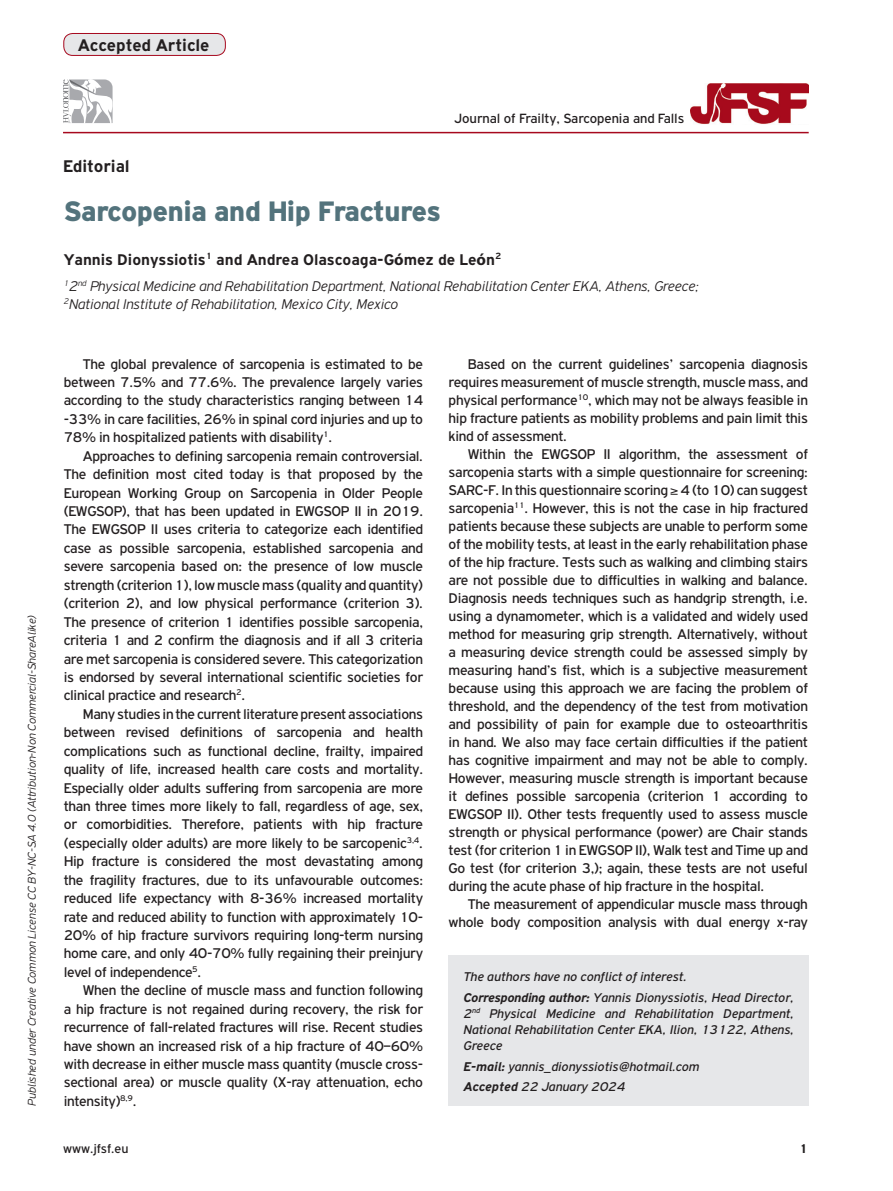
<style>
.page{position:relative;width:893px;height:1191px;background:#fff}
.page>*{position:absolute;margin:0;border:0;box-sizing:border-box;transform-origin:0 0}
.BASIC_TITLE{font:900 30px "PF Highway Gothic";letter-spacing:-.02em;color:#53737c}
.TYPE_OF_ARTICLE{font:700 18px "PF Highway Gothic";color:#231f20}
.AUTHORS{font:700 16.5px "PF Highway Gothic";color:#231f20}
.t1{font:15px/18.5px "PF Highway Gothic";letter-spacing:-.02em;color:#231f20;text-align:justify}
.TITLE_ADDRESS{font:italic 300 15px "PF Highway Gothic";color:#231f20}
.t2{font:14.25px "PF Highway Gothic";color:#231f20}
.CORRESPONDING_AUTHOR{font:italic 13.5px/16.2px "PF Highway Gothic";color:#231f20;text-align:justify}
.CONFLICT_OF_INTEREST{font:italic 13.5px "PF Highway Gothic";color:#231f20}
.t3{font:13.5px "PF Highway Gothic";color:#231f20}
.t4{font:700 13.5px "PF Highway Gothic";color:#231f20}
.t5{font:italic 300 12px "PF Highway Gothic";color:#231f20}
.s1{font-family:"Myriad Pro"}
.s2{font-weight:700}
</style>
<div class="page">
<img style="left:691px;top:83px;width:117px;height:41px">
<div style="left:449px;top:955px;width:360px;height:151px;background:#e6e7e9"></div>
<hr style="left:63px;top:132px;width:746px;height:1px;background:#a7091e">
<svg style="left:63px;top:79px;width:50px;height:44px"></svg>
<div style="left:64px;top:33px;width:161px;height:22px;background:#e6e7e9;border-radius:9px"></div>
<div style="left:63px;top:33px;width:163px;height:23px;border:1px solid #a7091e;border-radius:9px"></div>
<p class="t5" style="left:25px;top:1106px;width:492px;rotate:-90deg">Published under Creative Common License CC BY-NC-SA 4.0 (Attribution-Non Commercial-ShareAlike)</p>
<p class="TYPE_OF_ARTICLE" style="left:78px;top:36px;width:133px">Αccepted Article</p>
<p class="TYPE_OF_ARTICLE" style="left:63px;top:156px;width:68px">Editorial</p>
<p class="t2" style="left:454px;top:111px;width:232px">Journal of Frailty, Sarcopenia and Falls</p>
<p class="BASIC_TITLE" style="left:64px;top:195px;width:379px">Sarcopenia and Hip Fractures</p>
<p class="AUTHORS" style="left:64px;top:250px;width:439px">Yannis Dionyssiotis<sup>1</sup> and Andrea Olascoaga-G<span class="s1">ó</span>mez de Le<span class="s1">ó</span>n<sup>2</sup></p>
<p class="TITLE_ADDRESS" style="left:64px;top:278px;width:637px"><sup>1</sup>2<sup>nd</sup> Physical Medicine and Rehabilitation Department, National Rehabilitation Center EKA, Athens, Greece;</p>
<p class="TITLE_ADDRESS" style="left:64px;top:296px;width:336px"><sup>2</sup>National Institute of Rehabilitation, Mexico City, Mexico</p>
<p class="t1" style="left:64px;top:354px;width:361px;text-indent:19px">The global prevalence of sarcopenia is estimated to be between 7.5% and 77.6%. The prevalence largely varies according to the study characteristics ranging between 14 -33% in care facilities, 26% in spinal cord injuries and up to 78% in hospitalized patients with disability<sup>1</sup>.</p>
<p class="t1" style="left:64px;top:446px;width:361px;text-indent:19px">Approaches to defining sarcopenia remain controversial.<br>The definition most cited today is that proposed by the European Working Group on Sarcopenia in Older People (EWGSOP), that has been updated in EWGSOP II in 2019.<br>The EWGSOP II uses criteria to categorize each identified case as possible sarcopenia, established sarcopenia and severe sarcopenia based on: the presence of low muscle strength (criterion 1), low muscle mass (quality and quantity) (criterion 2), and low physical performance (criterion 3).<br>The presence of criterion 1 identifies possible sarcopenia, criteria 1 and 2 confirm the diagnosis and if all 3 criteria are met sarcopenia is considered severe. This categorization is endorsed by several international scientific societies for clinical practice and research<sup>2</sup>.</p>
<p class="t1" style="left:64px;top:704px;width:361px;text-indent:19px">Many studies in the current literature present associations between revised definitions of sarcopenia and health complications such as functional decline, frailty, impaired quality of life, increased health care costs and mortality.<br>Especially older adults suffering from sarcopenia are more than three times more likely to fall, regardless of age, sex, or comorbidities. Therefore, patients with hip fracture (especially older adults) are more likely to be sarcopenic<sup>3,4</sup>.<br>Hip fracture is considered the most devastating among the fragility fractures, due to its unfavourable outcomes: reduced life expectancy with 8-36% increased mortality rate and reduced ability to function with approximately 10- 20% of hip fracture survivors requiring long-term nursing home care, and only 40-70% fully regaining their preinjury level of independence<sup>5</sup>.</p>
<p class="t1" style="left:64px;top:981px;width:361px;text-indent:19px">When the decline of muscle mass and function following a hip fracture is not regained during recovery, the risk for recurrence of fall-related fractures will rise. Recent studies have shown an increased risk of a hip fracture of 40–60% with decrease in either muscle mass quantity (muscle cross&shy;sectional area) or muscle quality (X-ray attenuation, echo intensity)<sup>8,9</sup>.</p>
<p class="t3" style="left:63px;top:1141px;width:67px">www.jfsf.eu</p>
<p class="t1" style="left:449px;top:355px;width:361px;line-height:18px;text-indent:19px">Based on the current guidelines’ sarcopenia diagnosis requires measurement of muscle strength, muscle mass, and physical performance<sup>10</sup>, which may not be always feasible in hip fracture patients as mobility problems and pain limit this kind of assessment.</p>
<p class="t1" style="left:449px;top:445px;width:361px;line-height:18px;text-indent:19px">Within the EWGSOP II algorithm, the assessment of sarcopenia starts with a simple questionnaire for screening:<br>SARC-F. In this questionnaire scoring ≥ 4 (to 10) can suggest sarcopenia<sup>11</sup>. However, this is not the case in hip fractured patients because these subjects are unable to perform some of the mobility tests, at least in the early rehabilitation phase of the hip fracture. Tests such as walking and climbing stairs are not possible due to difficulties in walking and balance.<br>Diagnosis needs techniques such as handgrip strength, i.e. using a dynamometer, which is a validated and widely used method for measuring grip strength. Alternatively, without a measuring device strength could be assessed simply by measuring hand’s fist, which is a subjective measurement because using this approach we are facing the problem of threshold, and the dependency of the test from motivation and possibility of pain for example due to osteoarthritis in hand. We also may face certain difficulties if the patient has cognitive impairment and may not be able to comply.<br>However, measuring muscle strength is important because it defines possible sarcopenia (criterion 1 according to EWGSOP II). Other tests frequently used to assess muscle strength or physical performance (power) are Chair stands test (for criterion 1 in EWGSOP II), Walk test and Time up and Go test (for criterion 3,); again, these tests are not useful during the acute phase of hip fracture in the hospital.</p>
<p class="t1" style="left:449px;top:895px;width:361px;line-height:18px;text-align:right">The measurement of appendicular muscle mass through whole body composition analysis with dual energy x-ray</p>
<p class="CONFLICT_OF_INTEREST" style="left:463px;top:969px;width:225px">The authors have no conflict of interest.</p>
<p class="CORRESPONDING_AUTHOR" style="left:463px;top:989px;width:332px"><span class="s2">Corresponding author:</span> Yannis Dionyssiotis, Head Director, 2<sup>nd</sup> Physical Medicine and Rehabilitation Department, National Rehabilitation Center EKA, Ilion, 13122, Athens, Greece</p>
<p class="CORRESPONDING_AUTHOR" style="left:463px;top:1058px;width:238px"><span class="s2">E-mail:</span> yannis_dionyssiotis@hotmail.com</p>
<p class="CORRESPONDING_AUTHOR" style="left:463px;top:1078px;width:163px"><span class="s2">Accepted</span> 22 January 2024</p>
<p class="t4" style="left:799px;top:1140px;width:10px">1</p>
</div>
